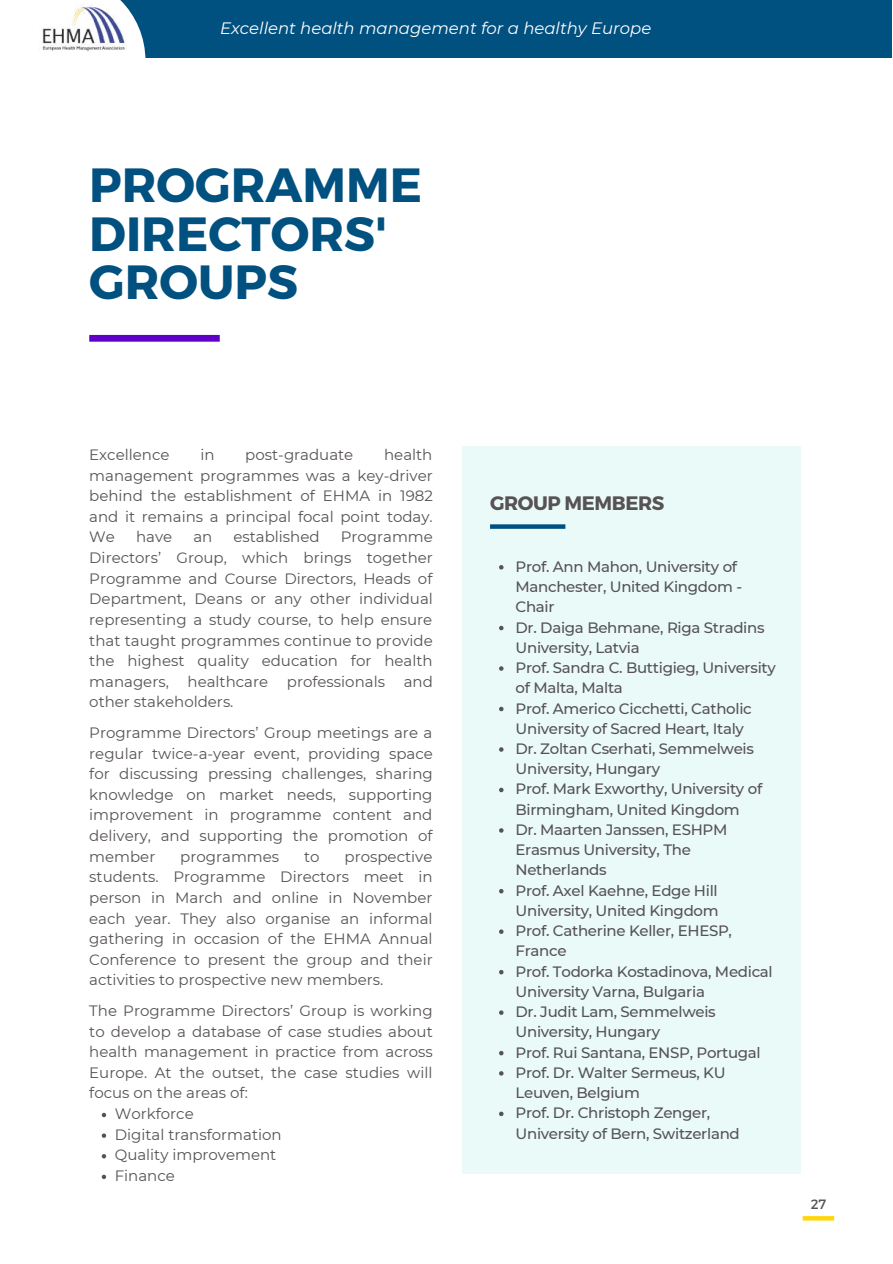
<style>
.page{position:relative;width:893px;height:1264px;background:#fff}
.page>*{position:absolute;margin:0;border:0;box-sizing:border-box;transform-origin:0 0}
.t1{font:700 48px/48.3px "Montserrat";color:#005080}
.t2{font:700 19.5px "Montserrat";letter-spacing:-.02em;color:#575254}
.t3{font:italic 16.5px "Montserrat";color:#fff}
.t4{font:15px/20.5px "Montserrat";color:#575254;text-align:justify}
.t5{font:500 15px/20.2px "Montserrat";letter-spacing:-.02em;color:#575254}
.t6{font:13.5px "Montserrat";color:#575254}
</style>
<div class="page">
<div style="left:0;top:0;width:891px;height:57px;background:#005080"></div>
<svg style="left:0;top:0;width:145px;height:57px;background:#e2ebf0"></svg>
<img style="left:40px;top:4px;width:86px;height:49px">
<div style="left:89px;top:335px;width:131px;height:7px;background:#5f00c9"></div>
<svg style="left:802px;top:1216px;width:32px;height:4px"></svg>
<div style="left:462px;top:446px;width:339px;height:727px;background:#e9faf8"></div>
<svg style="left:102px;top:1112px;width:4px;height:5px"></svg>
<svg style="left:102px;top:1133px;width:4px;height:4px"></svg>
<svg style="left:102px;top:1154px;width:4px;height:4px"></svg>
<svg style="left:102px;top:1174px;width:4px;height:4px"></svg>
<svg style="left:499px;top:565px;width:4px;height:4px"></svg>
<svg style="left:499px;top:625px;width:4px;height:5px"></svg>
<svg style="left:499px;top:666px;width:4px;height:4px"></svg>
<svg style="left:499px;top:706px;width:4px;height:5px"></svg>
<svg style="left:499px;top:747px;width:4px;height:4px"></svg>
<svg style="left:499px;top:787px;width:4px;height:5px"></svg>
<svg style="left:499px;top:828px;width:4px;height:4px"></svg>
<svg style="left:499px;top:889px;width:4px;height:4px"></svg>
<svg style="left:499px;top:929px;width:4px;height:4px"></svg>
<svg style="left:499px;top:970px;width:4px;height:4px"></svg>
<svg style="left:499px;top:1010px;width:4px;height:4px"></svg>
<svg style="left:499px;top:1050px;width:4px;height:5px"></svg>
<svg style="left:499px;top:1071px;width:4px;height:4px"></svg>
<svg style="left:499px;top:1111px;width:4px;height:5px"></svg>
<div style="left:490px;top:524px;width:75px;height:5px;background:#005080"></div>
<p class="t3" style="left:220px;top:18px;width:432px">Excellent health management for a healthy Europe</p>
<h1 class="t1" style="left:89px;top:158px;width:334px">PROGRAMME<br>DIRECTORS'<br>GROUPS</h1>
<p class="t4" style="left:89px;top:444px;width:345px;text-indent:295px">health management programmes was a key-driver behind the establishment of EHMA in 1982 and it remains a principal focal point today.<br>We</p>
<p class="t4" style="left:89px;top:444px;width:82px">Excellence</p>
<p class="t4" style="left:200px;top:444px;width:16px">in</p>
<p class="t4" style="left:245px;top:444px;width:109px">post-graduate</p>
<p class="t4" style="left:136px;top:527px;width:38px">have</p>
<p class="t4" style="left:193px;top:527px;width:20px">an</p>
<p class="t4" style="left:233px;top:527px;width:88px">established</p>
<p class="t4" style="left:89px;top:527px;width:345px;text-indent:251px">Programme Directors’ Group, which brings together Programme and Course Directors, Heads of Department, Deans or any other individual representing a study course, to help ensure that taught programmes continue to provide the highest quality education for health managers, healthcare professionals and other stakeholders.</p>
<p class="t4" style="left:89px;top:722px;width:345px">Programme Directors’ Group meetings are a regular twice-a-year event, providing space for discussing pressing challenges, sharing knowledge on market needs, supporting improvement in programme content and delivery, and supporting the promotion of member</p>
<p class="t4" style="left:89px;top:846px;width:345px;text-indent:255px">prospective students. Programme Directors meet in person in March and online in November each year. They also organise an informal gathering in occasion of the EHMA Annual Conference to present the group and their activities to prospective new members.</p>
<p class="t4" style="left:89px;top:1000px;width:345px">The Programme Directors’ Group is working to develop a database of case studies about health management in practice from across Europe. At the outset, the case studies will focus on the areas of:</p>
<p class="t4" style="left:180px;top:846px;width:100px">programmes</p>
<p class="t4" style="left:304px;top:846px;width:17px">to</p>
<p class="t4" style="left:115px;top:1103px;width:168px;text-align:left">Workforce<br>Digital transformation<br>Quality improvement<br>Finance</p>
<h2 class="t2" style="left:490px;top:490px;width:176px">GROUP MEMBERS</h2>
<p class="t5" style="left:515px;top:556px;width:262px">Prof. Ann Mahon, University of<br>Manchester, United Kingdom -<br>Chair<br>Dr. Daiga Behmane, Riga Stradins<br>University, Latvia<br>Prof. Sandra C. Buttigieg, University of Malta, Malta<br>Prof. Americo Cicchetti, Catholic<br>University of Sacred Heart, Italy<br>Dr. Zoltan Cserhati, Semmelweis<br>University, Hungary<br>Prof. Mark Exworthy, University of<br>Birmingham, United Kingdom<br>Dr. Maarten Janssen, ESHPM<br>Erasmus University, The<br>Netherlands<br>Prof. Axel Kaehne, Edge Hill<br>University, United Kingdom<br>Prof. Catherine Keller, EHESP,<br>France<br>Prof. Todorka Kostadinova, Medical<br>University Varna, Bulgaria<br>Dr. Judit Lam, Semmelweis<br>University, Hungary<br>Prof. Rui Santana, ENSP, Portugal<br>Prof. Dr. Walter Sermeus, KU<br>Leuven, Belgium<br>Prof. Dr. Christoph Zenger,<br>University of Bern, Switzerland</p>
<p class="t6" style="left:810px;top:1195px;width:17px">27</p>
</div>
